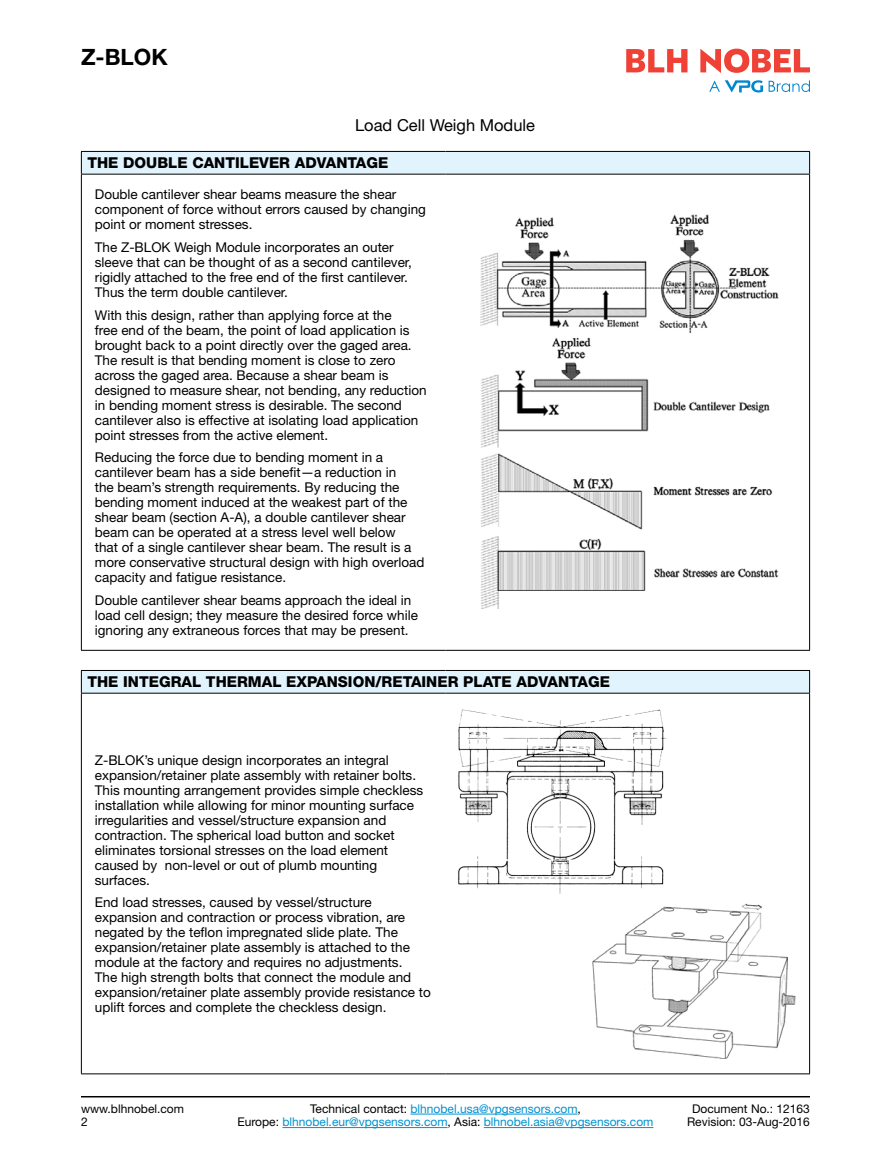
<style>
.page{position:relative;width:891px;height:1175px;background:#fff}
.page>*{position:absolute;margin:0;border:0;box-sizing:border-box;transform-origin:0 0}
.Part_Model_Number_Le{font:700 22.5px "Helvetica Neue LT Std";color:#000}
.Title_after_page_1{font:16.5px "Helvetica Neue LT Std";color:#000}
.Table_Heading{font:800 15px "Helvetica Neue LT Std";color:#000}
.Body_Text{font:13.5px/15px "Helvetica Neue LT Std";color:#000}
.t1{font:12px/13.5px "Helvetica Neue LT Std";color:#0091cf;text-align:center}
.Rev-Date-Right{font:12px "Helvetica Neue LT Std";color:#000}
.Footer_Left{font:12px "Helvetica Neue LT Std";color:#000}
.Document_Number_Righ{font:12px "Helvetica Neue LT Std";color:#000}
.s1{color:#000}
</style>
<div class="page">
<hr style="left:410px;top:1113px;width:168px;height:1px;background:#0091cf">
<hr style="left:282px;top:1127px;width:166px;height:1px;background:#0091cf">
<hr style="left:484px;top:1127px;width:169px;height:1px;background:#0091cf">
<hr style="left:81px;top:1096px;width:729px;height:1px;background:#000">
<svg style="left:626px;top:49px;width:62px;height:23px"></svg>
<svg style="left:700px;top:49px;width:110px;height:24px"></svg>
<svg style="left:709px;top:80px;width:54px;height:12px"></svg>
<svg style="left:769px;top:80px;width:41px;height:12px"></svg>
<div style="left:81px;top:670px;width:729px;height:23px;background:#e1f4fd"></div>
<hr style="left:809px;top:693px;width:1px;height:380px;background:#000">
<svg style="left:809px;top:671px;width:1px;height:22px"></svg>
<hr style="left:81px;top:693px;width:1px;height:380px;background:#000">
<hr style="left:81px;top:670px;width:365px;height:1px;background:#000">
<svg style="left:81px;top:671px;width:1px;height:22px"></svg>
<hr style="left:446px;top:670px;width:364px;height:1px;background:#000">
<hr style="left:81px;top:693px;width:365px;height:1px;background:#000">
<hr style="left:446px;top:693px;width:364px;height:1px;background:#000">
<hr style="left:81px;top:1073px;width:365px;height:1px;background:#000">
<hr style="left:446px;top:1073px;width:364px;height:1px;background:#000">
<img style="left:458px;top:709px;width:209px;height:185px">
<img style="left:592px;top:903px;width:204px;height:156px">
<div style="left:81px;top:151px;width:729px;height:23px;background:#e1f4fd"></div>
<hr style="left:81px;top:174px;width:365px;height:1px;background:#000">
<hr style="left:446px;top:174px;width:364px;height:1px;background:#000">
<hr style="left:81px;top:650px;width:365px;height:1px;background:#000">
<hr style="left:446px;top:650px;width:364px;height:1px;background:#000">
<hr style="left:81px;top:151px;width:365px;height:1px;background:#000">
<svg style="left:81px;top:152px;width:1px;height:22px"></svg>
<hr style="left:446px;top:151px;width:364px;height:1px;background:#000">
<svg style="left:809px;top:152px;width:1px;height:22px"></svg>
<hr style="left:81px;top:174px;width:1px;height:476px;background:#000">
<hr style="left:809px;top:174px;width:1px;height:476px;background:#000">
<img style="left:481px;top:214px;width:298px;height:394px">
<p class="Part_Model_Number_Le" style="left:81px;top:43px;width:88px">Z-BLOK</p>
<p class="Title_after_page_1" style="left:355px;top:115px;width:181px">Load Cell Weigh Module</p>
<p class="Table_Heading" style="left:87px;top:154px;width:302px">THE DOUBLE CANTILEVER ADVANTAGE</p>
<p class="Body_Text" style="left:95px;top:187px;width:333px">Double cantilever shear beams measure the shear component of force without errors caused by changing point or moment stresses.</p>
<p class="Body_Text" style="left:95px;top:239px;width:319px">The Z-BLOK Weigh Module incorporates an outer sleeve that can be thought of as a second cantilever, rigidly attached to the free end of the first cantilever.<br>Thus the term double cantilever.</p>
<p class="Body_Text" style="left:95px;top:307px;width:333px">With this design, rather than applying force at the<br>free end of the beam, the point of load application is brought back to a point directly over the gaged area.<br>The result is that bending moment is close to zero across the gaged area. Because a shear beam is designed to measure shear, not bending, any reduction in bending moment stress is desirable. The second cantilever also is effective at isolating load application point stresses from the active element.</p>
<p class="Body_Text" style="left:95px;top:449px;width:331px">Reducing the force due to bending moment in a cantilever beam has a side benefit—a reduction in<br>the beam’s strength requirements. By reducing the bending moment induced at the weakest part of the shear beam (section A-A), a double cantilever shear beam can be operated at a stress level well below<br>that of a single cantilever shear beam. The result is a more conservative structural design with high overload capacity and fatigue resistance.</p>
<p class="Body_Text" style="left:95px;top:592px;width:325px">Double cantilever shear beams approach the ideal in load cell design; they measure the desired force while ignoring any extraneous forces that may be present.</p>
<p class="Table_Heading" style="left:87px;top:673px;width:524px">THE INTEGRAL THERMAL EXPANSION/RETAINER PLATE ADVANTAGE</p>
<p class="Body_Text" style="left:95px;top:752px;width:330px">Z-BLOK’s unique design incorporates an integral expansion/retainer plate assembly with retainer bolts.<br>This mounting arrangement provides simple checkless installation while allowing for minor mounting surface irregularities and vessel/structure expansion and contraction. The spherical load button and socket eliminates torsional stresses on the load element caused by non-level or out of plumb mounting surfaces.</p>
<p class="Body_Text" style="left:95px;top:894px;width:338px">End load stresses, caused by vessel/structure expansion and contraction or process vibration, are negated by the teflon impregnated slide plate. The expansion/retainer plate assembly is attached to the module at the factory and requires no adjustments.<br>The high strength bolts that connect the module and expansion/retainer plate assembly provide resistance to uplift forces and complete the checkless design.</p>
<p class="Footer_Left" style="left:81px;top:1101px;width:105px">www.blhnobel.com</p>
<p class="Footer_Left" style="left:81px;top:1114px;width:8px">2</p>
<p class="t1" style="left:238px;top:1101px;width:417px"><span class="s1">Technical contact:</span> blhnobel.usa@vpgsensors.com<span class="s1">,<br>Europe:</span> blhnobel.eur@vpgsensors.com<span class="s1">, Asia:</span> blhnobel.asia@vpgsensors.com</p>
<p class="Document_Number_Righ" style="left:692px;top:1101px;width:119px">Document No.: 12163</p>
<p class="Rev-Date-Right" style="left:687px;top:1114px;width:124px">Revision: 03-Aug-2016</p>
</div>
